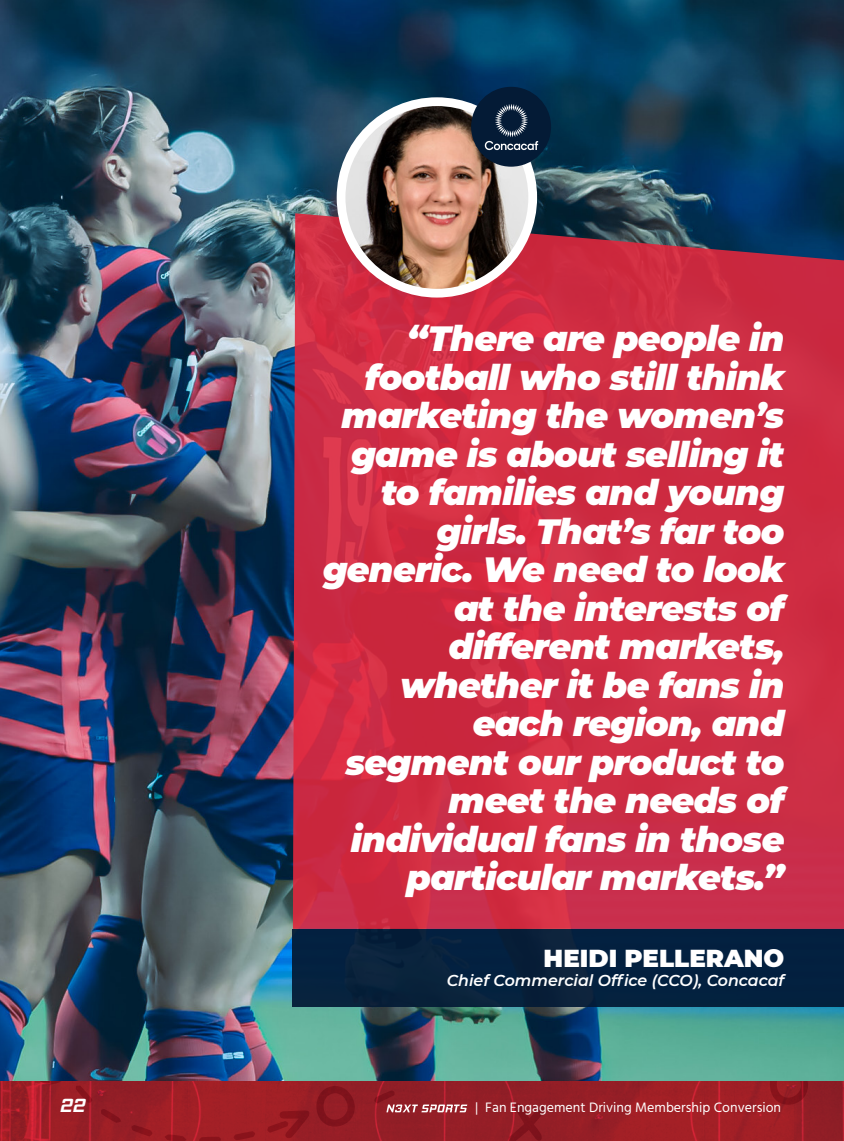
<style>
.page{position:relative;width:844px;height:1141px;background:#fff}
.page>*{position:absolute;margin:0;border:0;box-sizing:border-box;transform-origin:0 0}
.t1{font:italic 900 35px/38.5px "Montserrat";letter-spacing:-.02em;color:#fff;text-align:right}
.t2{font:900 24.5px "Montserrat";color:#fff}
.t3{font:italic 700 19.25px "Hemi Head Rg";color:#fff}
.t4{font:italic 600 15.75px "Montserrat";color:#fff}
.t5{font:14px "Hind";color:#fff}
</style>
<div class="page">
<img style="left:0;top:0;width:844px;height:1081px">
<svg style="left:293px;top:213px;width:550px;height:716px;background:#c92c44"></svg>
<div style="left:293px;top:929px;width:550px;height:78px;background:#03213f"></div>
<div style="left:285px;top:49px;width:276px;height:277px;background:#231f20;opacity:.07"></div>
<img style="left:341px;top:102px;width:191px;height:191px;border-radius:94px">
<div style="left:336px;top:97px;width:201px;height:201px;border:9px solid #fff;border-radius:50%"></div>
<div style="left:471px;top:87px;width:80px;height:80px;background:#041b36;border-radius:50%"></div>
<svg style="left:484px;top:104px;width:54px;height:46px"></svg>
<hr style="left:843px;top:1081px;width:1px;height:60px;background:#8a0010">
<svg style="left:0;top:1081px;width:843px;height:60px;background:#991d25"></svg>
<svg style="left:374px;top:1090px;width:93px;height:22px;background:#a13b43"></svg>
<p class="t1" style="left:341px;top:317px;width:444px">“There are people in football who still think marketing the women’s game is about selling it to families and young girls. That’s far too</p>
<p class="t1" style="left:323px;top:548px;width:463px">generic. We need to look at the interests of</p>
<p class="t1" style="left:448px;top:625px;width:337px">different markets,</p>
<p class="t1" style="left:400px;top:664px;width:385px">whether it be fans in each region, and</p>
<p class="t1" style="left:345px;top:741px;width:440px">segment our product to meet the needs of</p>
<p class="t1" style="left:350px;top:818px;width:435px">individual fans in those</p>
<p class="t1" style="left:406px;top:856px;width:379px">particular markets.”</p>
<p class="t2" style="left:543px;top:940px;width:242px">HEIDI PELLERANO</p>
<p class="t4" style="left:446px;top:969px;width:339px">Chief Commercial Office (CCO), Concacaf</p>
<p class="t3" style="left:60px;top:1094px;width:26px">22</p>
<p class="t5" style="left:475px;top:1098px;width:307px">| Fan Engagement Driving Membership Conversion</p>
</div>
